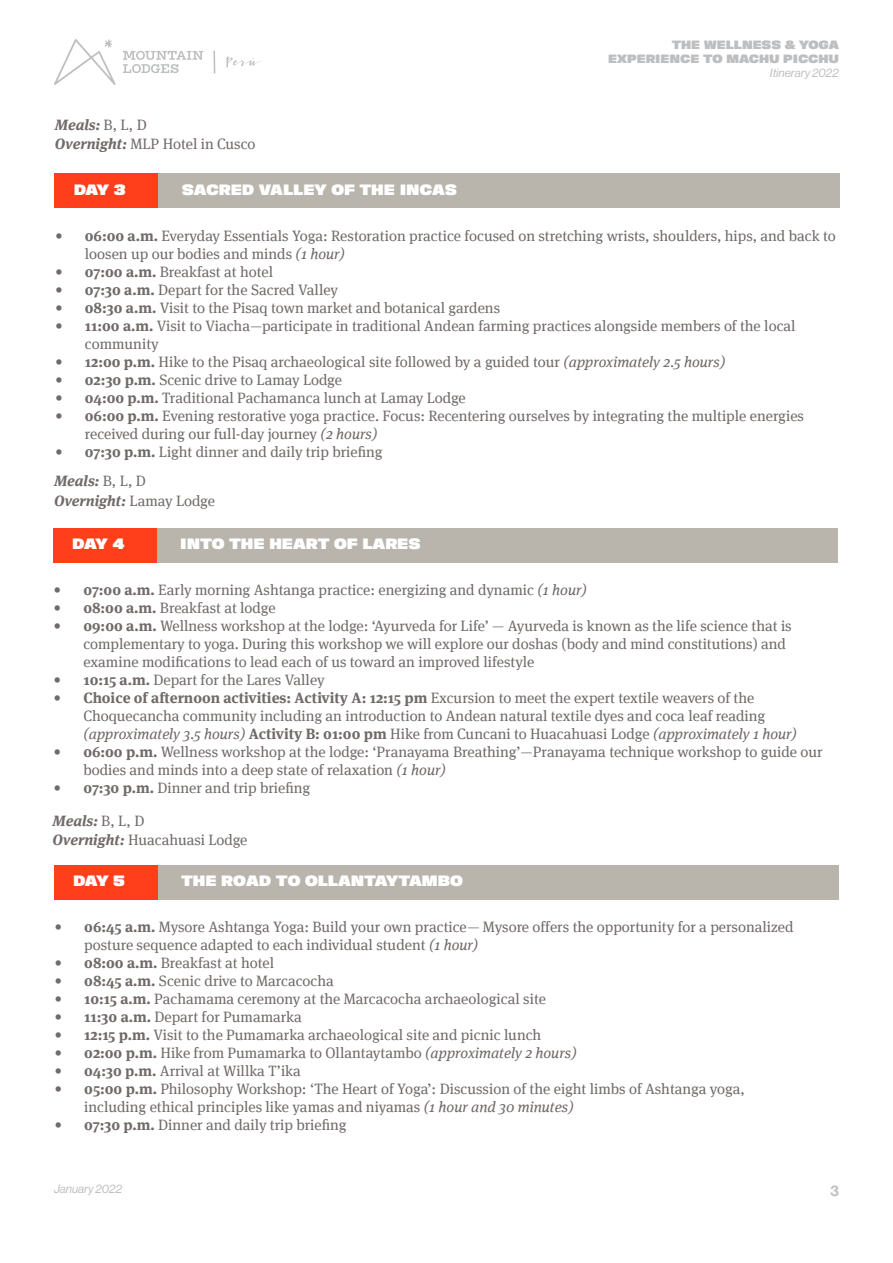
<style>
.page{position:relative;width:893px;height:1263px;background:#fff}
.page>*{position:absolute;margin:0;border:0;box-sizing:border-box;transform-origin:0 0}
.t1{font:15px/18px "Meta Serif";color:#706a68}
.t2{font:15px "ATC Duel V8";color:#fff}
.t3{font:italic 700 15px/19.5px "Meta Serif";color:#706a68}
.t4{font:500 15px "Haas Grot Disp 65";color:#bcbec0}
.t5{font:12px/14.4px "ATC Duel V8";color:#bcbec0;text-align:right}
.t6{font:italic 12px "Haas Grot Disp 56";color:#bcbec0}
.s1{font-weight:700;font-style:italic}
.s2{font-weight:700}
.s3{font-style:italic}
.s4{font-weight:400;font-style:normal}
</style>
<div class="page">
<svg style="left:54px;top:39px;width:62px;height:46px"></svg>
<svg style="left:123px;top:51px;width:80px;height:22px"></svg>
<hr style="left:213px;top:50px;width:2px;height:23px;background:#bcbec0">
<svg style="left:226px;top:57px;width:35px;height:10px"></svg>
<div style="left:55px;top:174px;width:784px;height:34px;background:#b9b4ac"></div>
<div style="left:53px;top:528px;width:785px;height:34px;background:#b9b4ac"></div>
<div style="left:54px;top:865px;width:785px;height:34px;background:#b9b4ac"></div>
<div style="left:55px;top:174px;width:103px;height:34px;background:#ff3f1b"></div>
<div style="left:53px;top:528px;width:104px;height:34px;background:#ff3f1b"></div>
<div style="left:54px;top:865px;width:103px;height:34px;background:#ff3f1b"></div>
<p class="t1" style="left:55px;top:115px;width:202px;line-height:19.5px"><span class="s1">Meals:</span> B, L, D<br><span class="s1">Overnight:</span> MLP Hotel in Cusco</p>
<p class="t2" style="left:74px;top:180px;width:53px">DAY 3</p>
<p class="t2" style="left:182px;top:180px;width:277px">SACRED VALLEY OF THE INCAS</p>
<p class="t5" style="left:608px;top:37px;width:232px">THE WELLNESS &amp; YOGA<br>EXPERIENCE TO MACHU PICCHU</p>
<p class="t6" style="left:770px;top:66px;width:70px">Itinerary 2022</p>
<p class="t1" style="left:85px;top:226px;width:752px;text-indent:-30px"><span class="s2">• 06:00 a.m.</span> Everyday Essentials Yoga: Restoration practice focused on stretching wrists, shoulders, hips, and back to loosen up our bodies and minds <span class="s3">(1 hour)</span></p>
<p class="t1" style="left:55px;top:262px;width:219px"><span class="s2">• 07:00 a.m.</span> Breakfast at hotel</p>
<p class="t1" style="left:55px;top:280px;width:284px"><span class="s2">• 07:30 a.m.</span> Depart for the Sacred Valley</p>
<p class="t1" style="left:55px;top:298px;width:446px"><span class="s2">• 08:30 a.m.</span> Visit to the Pisaq town market and botanical gardens</p>
<p class="t1" style="left:85px;top:316px;width:712px;text-indent:-30px"><span class="s2">• 11:00 a.m.</span> Visit to Viacha—participate in traditional Andean farming practices alongside members of the local community</p>
<p class="t1" style="left:55px;top:352px;width:672px"><span class="s2">• 12:00 p.m.</span> Hike to the Pisaq archaeological site followed by a guided tour <span class="s3">(approximately 2.5 hours)</span></p>
<p class="t1" style="left:55px;top:370px;width:288px"><span class="s2">• 02:30 p.m.</span> Scenic drive to Lamay Lodge</p>
<p class="t1" style="left:55px;top:388px;width:412px"><span class="s2">• 04:00 p.m.</span> Traditional Pachamanca lunch at Lamay Lodge</p>
<p class="t1" style="left:85px;top:406px;width:721px;text-indent:-30px"><span class="s2">• 06:00 p.m.</span> Evening restorative yoga practice. Focus: Recentering ourselves by integrating the multiple energies received during our full-day journey <span class="s3">(2 hours)</span></p>
<p class="t1" style="left:55px;top:442px;width:329px"><span class="s2">• 07:30 p.m.</span> Light dinner and daily trip briefing</p>
<p class="t3" style="left:54px;top:471px;width:163px">Meals: <span class="s4">B, L, D<br></span>Overnight: <span class="s4">Lamay Lodge</span></p>
<p class="t2" style="left:72px;top:534px;width:54px">DAY 4</p>
<p class="t2" style="left:180px;top:534px;width:242px">INTO THE HEART OF LARES</p>
<p class="t1" style="left:54px;top:581px;width:534px"><span class="s2">• 07:00 a.m.</span> Early morning Ashtanga practice: energizing and dynamic <span class="s3">(1 hour)</span></p>
<p class="t1" style="left:54px;top:599px;width:223px"><span class="s2">• 08:00 a.m.</span> Breakfast at lodge</p>
<p class="t1" style="left:83px;top:617px;width:710px;text-indent:-30px"><span class="s2">• 09:00 a.m.</span> Wellness workshop at the lodge: ‘Ayurveda for Life’ — Ayurveda is known as the life science that is complementary to yoga. During this workshop we will explore our doshas (body and mind constitutions) and examine modifications to lead each of us toward an improved lifestyle</p>
<p class="t1" style="left:54px;top:671px;width:273px"><span class="s2">• 10:15 a.m.</span> Depart for the Lares Valley</p>
<p class="t1" style="left:83px;top:689px;width:715px;text-indent:-30px"><span class="s2">• Choice of afternoon activities: Activity A: 12:15 pm</span> Excursion to meet the expert textile weavers of the<br>Choquecancha community including an introduction to Andean natural textile dyes and coca leaf reading <span class="s3">(approximately 3.5 hours)</span> <span class="s2">Activity B: 01:00 pm</span> Hike from Cuncani to Huacahuasi Lodge <span class="s3">(approximately 1 hour)</span></p>
<p class="t1" style="left:83px;top:743px;width:741px;text-indent:-30px"><span class="s2">• 06:00 p.m.</span> Wellness workshop at the lodge: ‘Pranayama Breathing’—Pranayama technique workshop to guide our bodies and minds into a deep state of relaxation <span class="s3">(1 hour)</span></p>
<p class="t1" style="left:54px;top:779px;width:258px"><span class="s2">• 07:30 p.m.</span> Dinner and trip briefing</p>
<p class="t1" style="left:52px;top:810px;width:197px;line-height:19.5px"><span class="s1">Meals:</span> B, L, D<br><span class="s1">Overnight:</span> Huacahuasi Lodge</p>
<p class="t2" style="left:73px;top:871px;width:53px">DAY 5</p>
<p class="t2" style="left:181px;top:871px;width:283px">THE ROAD TO OLLANTAYTAMBO</p>
<p class="t1" style="left:84px;top:918px;width:711px;text-indent:-30px"><span class="s2">• 06:45 a.m.</span> Mysore Ashtanga Yoga: Build your own practice— Mysore offers the opportunity for a personalized posture sequence adapted to each individual student <span class="s3">(1 hour)</span></p>
<p class="t1" style="left:54px;top:954px;width:221px"><span class="s2">• 08:00 a.m.</span> Breakfast at hotel</p>
<p class="t1" style="left:54px;top:972px;width:281px"><span class="s2">• 08:45 a.m.</span> Scenic drive to Marcacocha</p>
<p class="t1" style="left:54px;top:990px;width:493px"><span class="s2">• 10:15 a.m.</span> Pachamama ceremony at the Marcacocha archaeological site</p>
<p class="t1" style="left:54px;top:1008px;width:249px"><span class="s2">• 11:30 a.m.</span> Depart for Pumamarka</p>
<p class="t1" style="left:54px;top:1026px;width:488px"><span class="s2">• 12:15 p.m.</span> Visit to the Pumamarka archaeological site and picnic lunch</p>
<p class="t1" style="left:54px;top:1044px;width:524px"><span class="s2">• 02:00 p.m.</span> Hike from Pumamarka to Ollantaytambo <span class="s3">(approximately 2 hours)</span></p>
<p class="t1" style="left:54px;top:1062px;width:248px"><span class="s2">• 04:30 p.m.</span> Arrival at Willka T’ika</p>
<p class="t1" style="left:84px;top:1080px;width:662px;text-indent:-30px"><span class="s2">• 05:00 p.m.</span> Philosophy Workshop: ‘The Heart of Yoga’: Discussion of the eight limbs of Ashtanga yoga, including ethical principles like yamas and niyamas <span class="s3">(1 hour and 30 minutes)</span></p>
<p class="t1" style="left:54px;top:1116px;width:294px"><span class="s2">• 07:30 p.m.</span> Dinner and daily trip briefing</p>
<p class="t6" style="left:54px;top:1182px;width:70px">January 2022</p>
<p class="t4" style="left:830px;top:1181px;width:10px">3</p>
</div>
